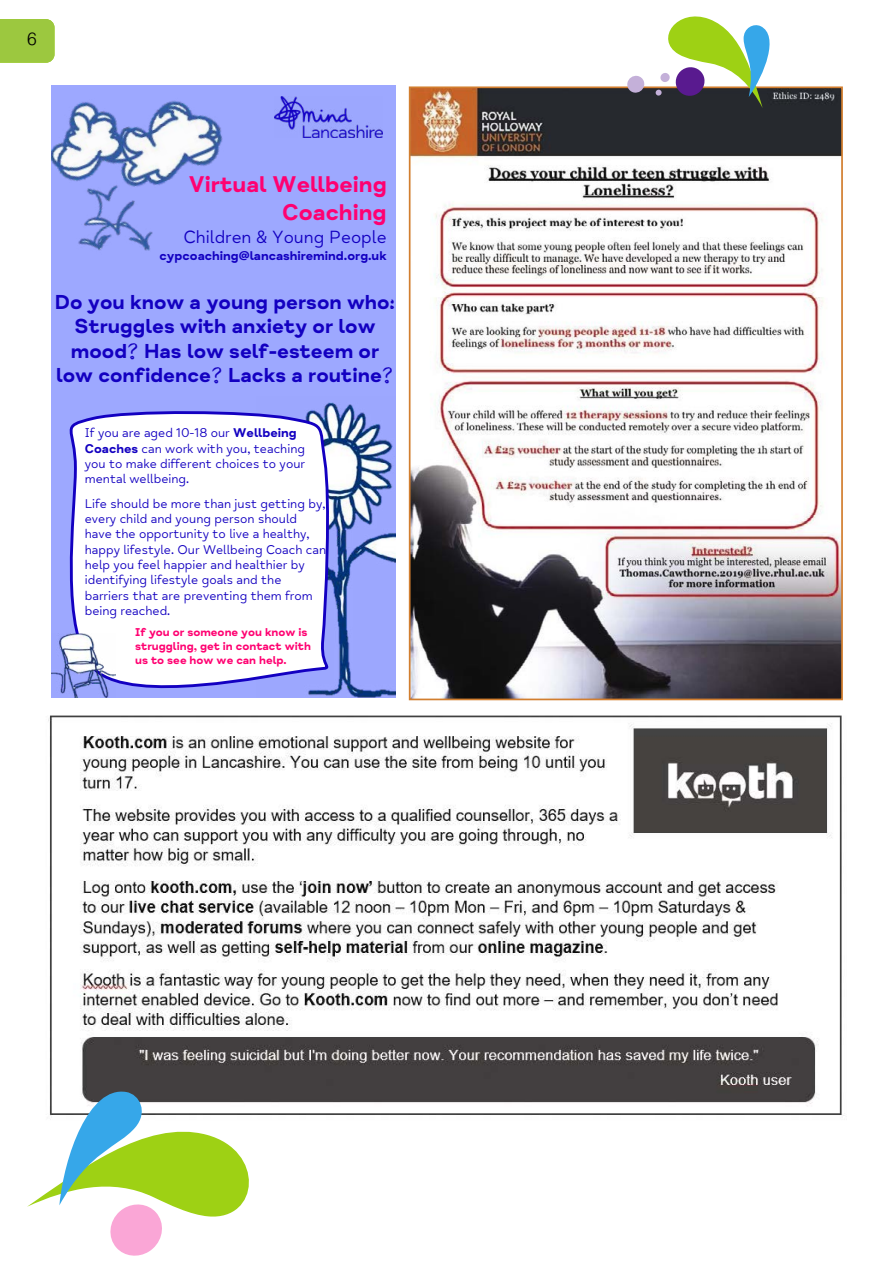
<style>
.page{position:relative;width:893px;height:1263px;background:#fff}
.page>*{position:absolute;margin:0;border:0;box-sizing:border-box;transform-origin:0 0}
.t1{font:22.95px/27.6px "Mind Meridian Display";color:#ff0071;text-align:right}
.t2{font:20.4px/24.5px "Mind Meridian Display";color:#1300c1;text-align:center}
.t3{font:300 18px "Swiss 721 BT";color:#000}
.t4{font:17.85px "Mind Meridian";color:#1300c1}
.t5{font:12.75px/15.3px "Mind Meridian";color:#1300c1}
.t6{font:12.75px "Mind Meridian Display";color:#1300c1}
.t7{font:11.55px/13.8px "Mind Meridian Display";color:#ff0071}
.s1{font-weight:700}
</style>
<div class="page">
<img style="left:48px;top:696px;width:797px;height:420px">
<div style="left:0;top:19px;width:55px;height:44px;background:#9cc83f"></div>
<img style="left:412px;top:89px;width:428px;height:608px">
<div style="left:409px;top:86px;width:434px;height:614px;border:2px solid #d27e2f"></div>
<svg style="left:27px;top:1086px;width:238px;height:170px"></svg>
<svg style="left:627px;top:75px;width:17px;height:18px"></svg>
<svg style="left:654px;top:16px;width:126px;height:92px"></svg>
<div style="left:51px;top:85px;width:344px;height:612px;background:#9da8ff"></div>
<img style="left:51px;top:100px;width:172px;height:80px">
<img style="left:52px;top:161px;width:118px;height:90px">
<img style="left:323px;top:402px;width:72px;height:295px">
<svg style="left:69px;top:410px;width:274px;height:287px"></svg>
<img style="left:51px;top:633px;width:65px;height:64px">
<img style="left:275px;top:97px;width:107px;height:40px">
<h3 class="t3" style="left:27px;top:27px;width:11px">6</h3>
<h1 class="t1" style="left:189px;top:173px;width:199px">Virtual Wellbeing<br>Coaching</h1>
<h3 class="t4" style="left:183px;top:227px;width:205px">Children &amp; Young People</h3>
<p class="t6" style="left:160px;top:248px;width:229px">cypcoaching@lancashiremind.org.uk</p>
<h2 class="t2" style="left:55px;top:291px;width:342px">Do you know a young person who:<br>Struggles with anxiety or low mood? Has low self-esteem or low confidence? Lacks a routine?</h2>
<p class="t5" style="left:85px;top:426px;width:222px">If you are aged 10-18 our <span class="s1">Wellbeing<br>Coaches</span> can work with you, teaching you to make different choices to your mental wellbeing.</p>
<p class="t5" style="left:85px;top:496px;width:243px">Life should be more than just getting by, every child and young person should have the opportunity to live a healthy, happy lifestyle. Our Wellbeing Coach can help you feel happier and healthier by identifying lifestyle goals and the barriers that are preventing them from being reached.</p>
<p class="t7" style="left:135px;top:626px;width:177px">If you or someone you know is struggling, get in contact with us to see how we can help.</p>
</div>
